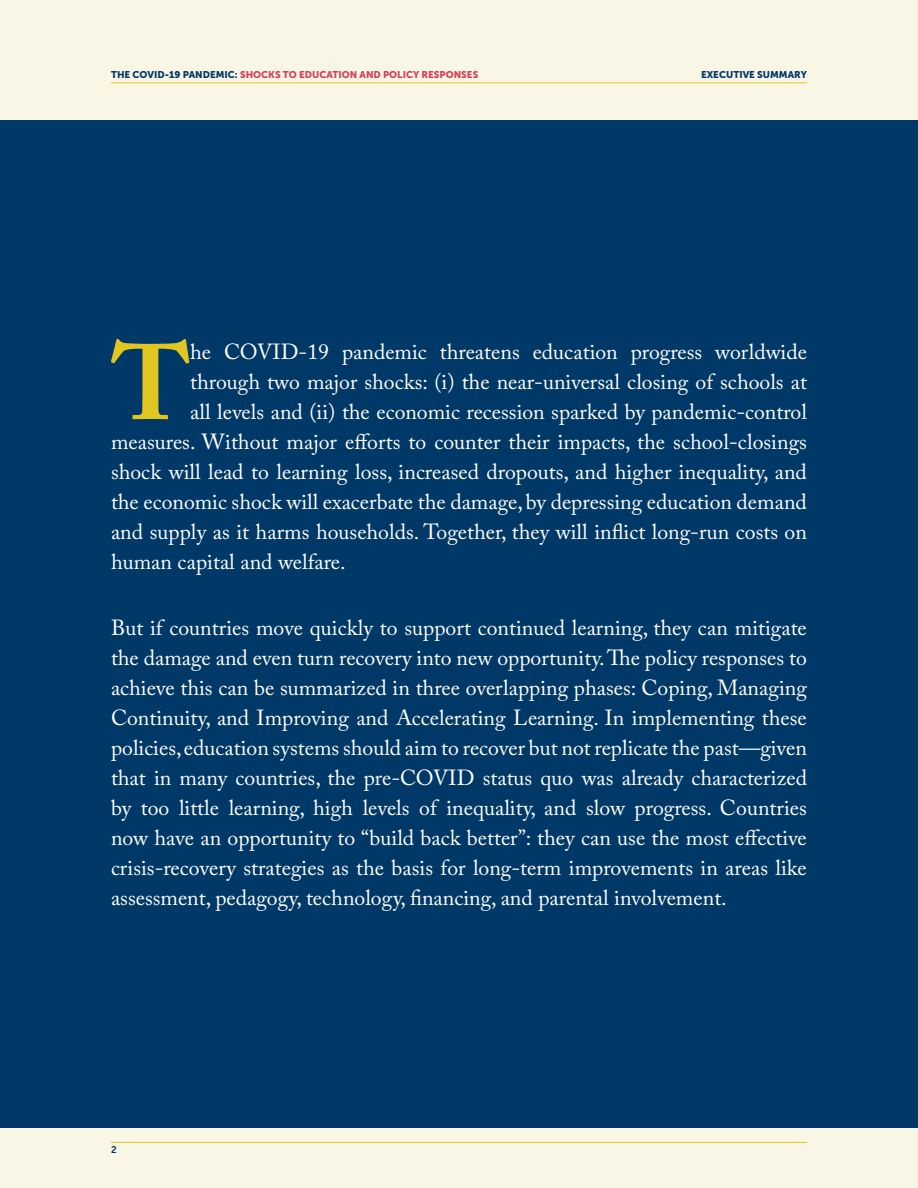
<style>
.page{position:relative;width:918px;height:1188px;background:#faf6e5}
.page>*{position:absolute;margin:0;border:0;box-sizing:border-box;transform-origin:0 0}
.Summary_DropCap{font:700 106.2px "Adobe Caslon Pro";color:#e1c622}
.Summary{font:21.75px/30px "Adobe Caslon Pro";color:#fff;text-align:justify}
.Summary_DropCap-2{font:21.75px "Adobe Caslon Pro";color:#fff}
.t1{font:9.75px "Museo Sans 900";color:#d24158}
.t2{font:9.75px "Museo Sans 900";color:#003967}
.t3{font:9.75px "Museo Sans 700";color:#003967}
.s1{color:#003967}
</style>
<div class="page">
<div style="left:0;top:120px;width:918px;height:1008px;background:#003967"></div>
<hr style="left:111px;top:1142px;width:696px;height:1px;background:#e1c622">
<hr style="left:111px;top:82px;width:696px;height:1px;background:#e1c622">
<p class="t1" style="left:111px;top:69px;width:369px"><span class="s1">THE COVID-19 PANDEMIC:</span> SHOCKS TO EDUCATION AND POLICY RESPONSES</p>
<p class="t2" style="left:701px;top:69px;width:107px">EXECUTIVE SUMMARY</p>
<p class="Summary_DropCap" style="left:112px;top:320px;width:80px">T</p>
<p class="Summary_DropCap-2" style="left:190px;top:339px;width:618px">he COVID-19 pandemic threatens education progress worldwide</p>
<p class="Summary_DropCap-2" style="left:190px;top:369px;width:618px">through two major shocks: (i) the near-universal closing of schools at</p>
<p class="Summary_DropCap-2" style="left:190px;top:399px;width:618px">all levels and (ii) the economic recession sparked by pandemic-control</p>
<p class="Summary_DropCap-2" style="left:111px;top:429px;width:697px">measures. Without major efforts to counter their impacts, the school-closings</p>
<p class="Summary_DropCap-2" style="left:111px;top:459px;width:697px">shock will lead to learning loss, increased dropouts, and higher inequality, and</p>
<p class="Summary_DropCap-2" style="left:111px;top:489px;width:697px">the economic shock will exacerbate the damage, by depressing education demand</p>
<p class="Summary_DropCap-2" style="left:111px;top:519px;width:697px">and supply as it harms households. Together, they will inflict long-run costs on</p>
<p class="Summary_DropCap-2" style="left:111px;top:549px;width:236px">human capital and welfare.</p>
<p class="Summary" style="left:111px;top:612px;width:698px">But if countries move quickly to support continued learning, they can mitigate the damage and even turn recovery into new opportunity. The policy responses to achieve this can be summarized in three overlapping phases: Coping, Managing Continuity, and Improving and Accelerating Learning. In implementing these policies, education systems should aim to recover but not replicate the past—given that in many countries, the pre-COVID status quo was already characterized by too little learning, high levels of inequality, and slow progress. Countries now have an opportunity to “build back better”: they can use the most effective crisis-recovery strategies as the basis for long-term improvements in areas like assessment, pedagogy, technology, financing, and parental involvement.</p>
<p class="t3" style="left:111px;top:1145px;width:7px">2</p>
</div>
